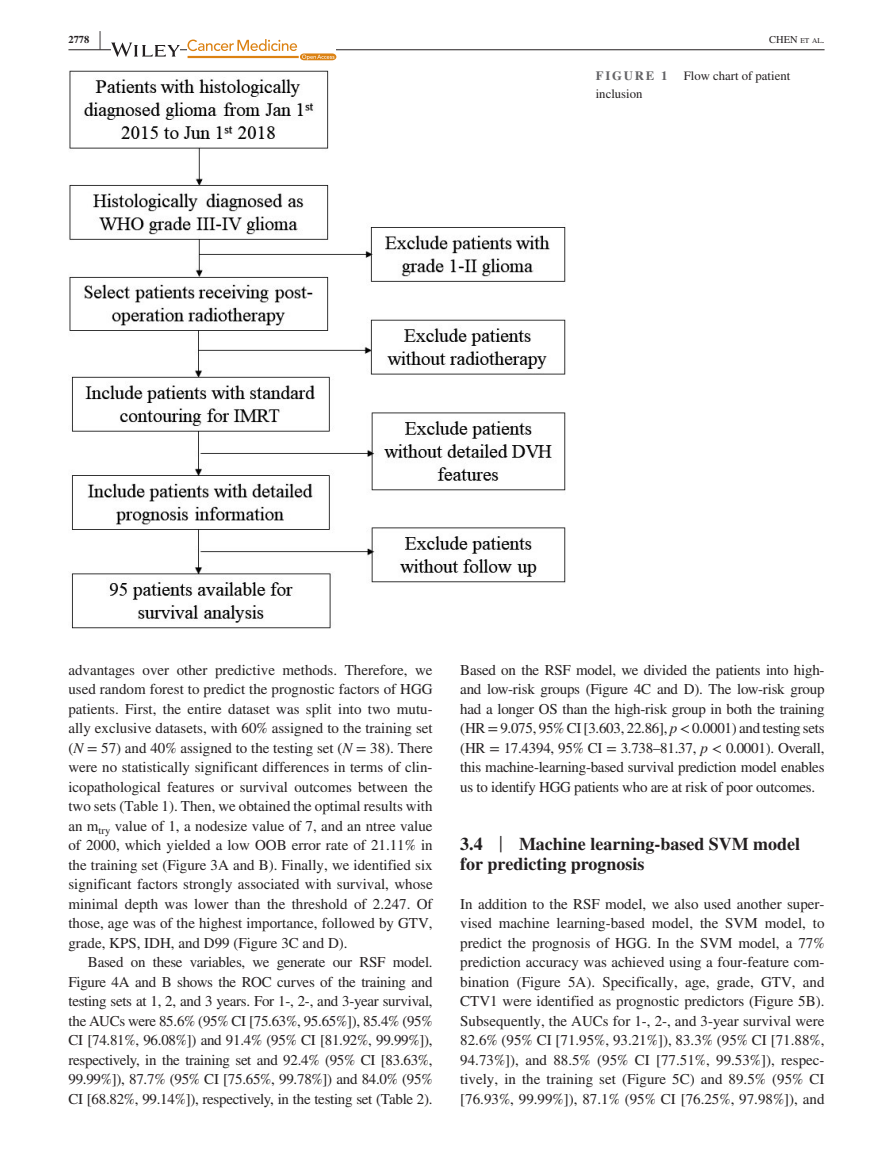
<style>
.page{position:relative;width:893px;height:1174px;background:#fff}
.page>*{position:absolute;margin:0;border:0;box-sizing:border-box;transform-origin:0 0}
.t1{font:700 25.95px "STIX";color:#231f20;scale:.36 1}
.t2{font:700 18px/19.5px "STIX";color:#231f20}
.t3{font:15px/19.5px "STIX";color:#231f20;text-align:justify}
.t4{font:12.75px "STIX";color:#231f20}
.t5{font:700 12.75px "STIX";letter-spacing:.14em;color:#636366}
.t6{font:10.5px "STIX";color:#231f20}
.t7{font:700 10.5px "STIX";color:#231f20}
.s1{font-size:7.35px}
.s2{font-style:italic}
.s3{font-weight:400;font-size:23.7px}
</style>
<div class="page">
<hr style="left:68px;top:49px;width:756px;height:1px;background:#231f20">
<svg style="left:111px;top:43px;width:69px;height:14px"></svg>
<svg style="left:187px;top:39px;width:149px;height:21px"></svg>
<img style="left:69px;top:70px;width:497px;height:559px">
<p class="t7" style="left:68px;top:33px;width:22px">2778</p>
<h1 class="t1" style="left:99px;top:25px;width:7px">|</h1>
<p class="t6" style="left:769px;top:32px;width:57px">CHEN <span class="s1">et al</span>.</p>
<p class="t5" style="left:596px;top:68px;width:73px">FIGURE 1</p>
<p class="t4" style="left:684px;top:67px;width:108px">Flow chart of patient</p>
<p class="t4" style="left:596px;top:85px;width:48px">inclusion</p>
<p class="t3" style="left:68px;top:661px;width:366px">advantages over other predictive methods. Therefore, we used random forest to predict the prognostic factors of HGG patients. First, the entire dataset was split into two mutu&shy;ally exclusive datasets, with 60% assigned to the training set (<span class="s2">N</span> = 57) and 40% assigned to the testing set (<span class="s2">N</span> = 38). There were no statistically significant differences in terms of clin&shy;icopathological features or survival outcomes between the two sets (Table 1). Then, we obtained the optimal results with an m<sub>try</sub> value of 1, a nodesize value of 7, and an ntree value of 2000, which yielded a low OOB error rate of 21.11% in the training set (Figure 3A and B). Finally, we identified six significant factors strongly associated with survival, whose minimal depth was lower than the threshold of 2.247. Of those, age was of the highest importance, followed by GTV, grade, KPS, IDH, and D99 (Figure 3C and D).</p>
<p class="t3" style="left:68px;top:953px;width:366px;text-indent:20px">Based on these variables, we generate our RSF model.<br>Figure 4A and B shows the ROC curves of the training and testing sets at 1, 2, and 3 years. For 1-, 2-, and 3-year survival, the AUCs were 85.6% (95% CI [75.63%, 95.65%]), 85.4% (95% CI [74.81%, 96.08%]) and 91.4% (95% CI [81.92%, 99.99%]), respectively, in the training set and 92.4% (95% CI [83.63%, 99.99%]), 87.7% (95% CI [75.65%, 99.78%]) and 84.0% (95% CI [68.82%, 99.14%]), respectively, in the testing set (Table 2).</p>
<p class="t3" style="left:460px;top:661px;width:366px">Based on the RSF model, we divided the patients into high&shy;and low-risk groups (Figure 4C and D). The low-risk group had a longer OS than the high-risk group in both the training (HR = 9.075, 95% CI [3.603, 22.86], <span class="s2">p</span> &lt; 0.0001) and testing sets (HR = 17.4394, 95% CI = 3.738–81.37, <span class="s2">p</span> &lt; 0.0001). Overall, this machine-learning-based survival prediction model enables us to identify HGG patients who are at risk of poor outcomes.</p>
<p class="t2" style="left:460px;top:834px;width:341px">3.4 <span class="s3">|</span> Machine learning-based SVM model for predicting prognosis</p>
<p class="t3" style="left:460px;top:895px;width:366px">In addition to the RSF model, we also used another super&shy;vised machine learning-based model, the SVM model, to predict the prognosis of HGG. In the SVM model, a 77% prediction accuracy was achieved using a four-feature com&shy;bination (Figure 5A). Specifically, age, grade, GTV, and CTV1 were identified as prognostic predictors (Figure 5B).<br>Subsequently, the AUCs for 1-, 2-, and 3-year survival were 82.6% (95% CI [71.95%, 93.21%]), 83.3% (95% CI [71.88%, 94.73%]), and 88.5% (95% CI [77.51%, 99.53%]), respec&shy;tively, in the training set (Figure 5C) and 89.5% (95% CI [76.93%, 99.99%]), 87.1% (95% CI [76.25%, 97.98%]), and</p>
</div>
